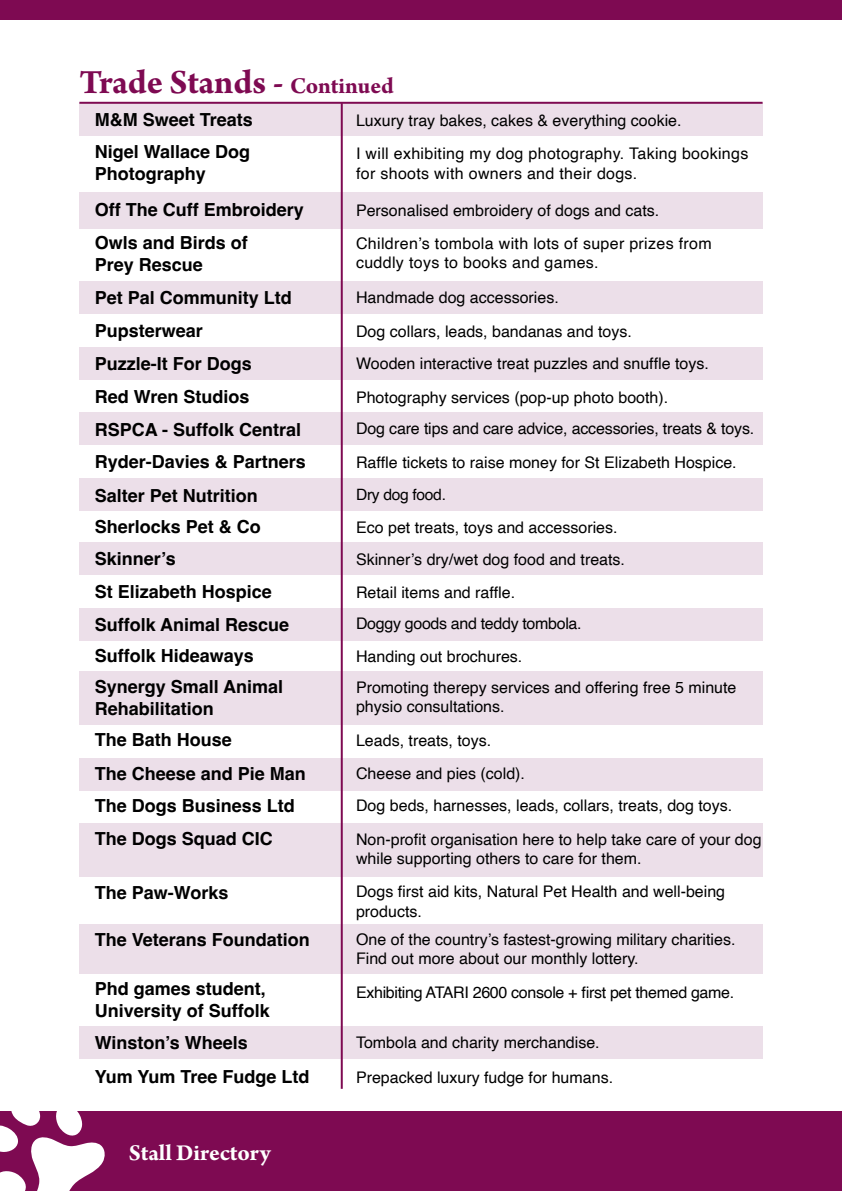
<style>
.page{position:relative;width:842px;height:1191px;background:#fff}
.page>*{position:absolute;margin:0;border:0;box-sizing:border-box;transform-origin:0 0}
.t1{font:700 36px "Arno Pro";letter-spacing:-.005em;color:#7e0a52}
.t2{font:700 24px "Arno Pro";color:#fff}
.t3{font:700 18px/21.6px "Helvetica";color:#000}
.t4{font:16px/19.2px "Helvetica";color:#000}
.t5{font:16px/19.2px "Helvetica";letter-spacing:.02em;color:#000}
.t6{font:16px "Helvetica";letter-spacing:-.02em;color:#000}
.t7{font:15.6px "Helvetica";letter-spacing:-.02em;color:#000}
.s1{font-size:24px}
</style>
<div class="page">
<div style="left:79px;top:103px;width:684px;height:33px;background:#ecdfe9"></div>
<div style="left:0;top:1111px;width:842px;height:80px;background:#7e0a52"></div>
<div style="left:0;top:0;width:842px;height:20px;background:#7e0a52"></div>
<svg style="left:0;top:1111px;width:105px;height:80px"></svg>
<div style="left:79px;top:281px;width:684px;height:32px;background:#ecdfe9"></div>
<div style="left:79px;top:412px;width:684px;height:32px;background:#ecdfe9"></div>
<div style="left:79px;top:542px;width:684px;height:32px;background:#ecdfe9"></div>
<div style="left:79px;top:607px;width:684px;height:33px;background:#ecdfe9"></div>
<div style="left:79px;top:758px;width:684px;height:32px;background:#ecdfe9"></div>
<div style="left:79px;top:1026px;width:684px;height:33px;background:#ecdfe9"></div>
<div style="left:79px;top:924px;width:684px;height:49px;background:#ecdfe9"></div>
<div style="left:79px;top:823px;width:684px;height:53px;background:#ecdfe9"></div>
<div style="left:79px;top:671px;width:684px;height:53px;background:#ecdfe9"></div>
<div style="left:79px;top:478px;width:684px;height:33px;background:#ecdfe9"></div>
<div style="left:79px;top:347px;width:684px;height:33px;background:#ecdfe9"></div>
<div style="left:79px;top:192px;width:684px;height:36px;background:#ecdfe9"></div>
<hr style="left:79px;top:102px;width:684px;height:2px;background:#7e0a52">
<hr style="left:341px;top:103px;width:2px;height:985px;background:#7e0a52">
<h1 class="t1" style="left:79px;top:61px;width:316px">Trade Stands - <span class="s1">Continued</span></h1>
<p class="t3" style="left:95px;top:111px;width:160px">M&amp;M Sweet Treats</p>
<p class="t4" style="left:356px;top:111px;width:327px">Luxury tray bakes, cakes &amp; everything cookie.</p>
<p class="t3" style="left:95px;top:143px;width:157px">Nigel Wallace Dog<br>Photography</p>
<p class="t5" style="left:356px;top:145px;width:394px">I will exhibiting my dog photography. Taking bookings for shoots with owners and their dogs.</p>
<p class="t3" style="left:95px;top:200px;width:211px">Off The Cuff Embroidery</p>
<p class="t4" style="left:356px;top:201px;width:305px">Personalised embroidery of dogs and cats.</p>
<p class="t3" style="left:95px;top:234px;width:155px">Owls and Birds of<br>Prey Rescue</p>
<p class="t5" style="left:356px;top:234px;width:357px">Children’s tombola with lots of super prizes from cuddly toys to books and games.</p>
<p class="t3" style="left:95px;top:289px;width:199px">Pet Pal Community Ltd</p>
<p class="t4" style="left:356px;top:288px;width:204px">Handmade dog accessories.</p>
<p class="t3" style="left:95px;top:322px;width:110px">Pupsterwear</p>
<p class="t4" style="left:356px;top:322px;width:277px">Dog collars, leads, bandanas and toys.</p>
<p class="t3" style="left:95px;top:355px;width:159px">Puzzle-It For Dogs</p>
<p class="t4" style="left:356px;top:354px;width:354px">Wooden interactive treat puzzles and snuffle toys.</p>
<p class="t3" style="left:95px;top:388px;width:156px">Red Wren Studios</p>
<p class="t4" style="left:356px;top:388px;width:314px">Photography services (pop-up photo booth).</p>
<p class="t3" style="left:95px;top:420px;width:208px">RSPCA - Suffolk Central</p>
<p class="t4" style="left:356px;top:419px;width:400px">Dog care tips and care advice, accessories, treats &amp; toys.</p>
<p class="t3" style="left:95px;top:453px;width:213px">Ryder-Davies &amp; Partners</p>
<p class="t4" style="left:356px;top:453px;width:382px">Raffle tickets to raise money for St Elizabeth Hospice.</p>
<p class="t3" style="left:95px;top:487px;width:165px">Salter Pet Nutrition</p>
<p class="t7" style="left:356px;top:483px;width:91px">Dry dog food.</p>
<p class="t3" style="left:95px;top:518px;width:168px">Sherlocks Pet &amp; Co</p>
<p class="t4" style="left:356px;top:518px;width:263px">Eco pet treats, toys and accessories.</p>
<p class="t3" style="left:95px;top:550px;width:83px">Skinner’s</p>
<p class="t4" style="left:356px;top:550px;width:270px">Skinner’s dry/wet dog food and treats.</p>
<p class="t3" style="left:95px;top:583px;width:179px">St Elizabeth Hospice</p>
<p class="t4" style="left:356px;top:583px;width:161px">Retail items and raffle.</p>
<p class="t3" style="left:95px;top:615px;width:196px">Suffolk Animal Rescue</p>
<p class="t6" style="left:356px;top:611px;width:227px">Doggy goods and teddy tombola.</p>
<p class="t3" style="left:95px;top:647px;width:161px">Suffolk Hideaways</p>
<p class="t4" style="left:356px;top:647px;width:168px">Handing out brochures.</p>
<p class="t3" style="left:95px;top:678px;width:190px">Synergy Small Animal<br>Rehabilitation</p>
<p class="t4" style="left:356px;top:678px;width:382px">Promoting therepy services and offering free 5 minute physio consultations.</p>
<p class="t3" style="left:95px;top:730px;width:139px">The Bath House</p>
<p class="t4" style="left:356px;top:731px;width:137px">Leads, treats, toys.</p>
<p class="t3" style="left:95px;top:764px;width:213px">The Cheese and Pie Man</p>
<p class="t4" style="left:356px;top:764px;width:170px">Cheese and pies (cold).</p>
<p class="t3" style="left:95px;top:797px;width:202px">The Dogs Business Ltd</p>
<p class="t4" style="left:356px;top:796px;width:378px">Dog beds, harnesses, leads, collars, treats, dog toys.</p>
<p class="t3" style="left:95px;top:830px;width:180px">The Dogs Squad CIC</p>
<p class="t4" style="left:356px;top:830px;width:407px">Non-profit organisation here to help take care of your dog while supporting others to care for them.</p>
<p class="t3" style="left:95px;top:883px;width:135px">The Paw-Works</p>
<p class="t4" style="left:356px;top:882px;width:371px">Dogs first aid kits, Natural Pet Health and well-being products.</p>
<p class="t3" style="left:95px;top:931px;width:217px">The Veterans Foundation</p>
<p class="t4" style="left:356px;top:930px;width:381px">One of the country’s fastest-growing military charities.<br>Find out more about our monthly lottery.</p>
<p class="t3" style="left:95px;top:980px;width:177px">Phd games student,<br>University of Suffolk</p>
<p class="t6" style="left:356px;top:980px;width:380px">Exhibiting ATARI 2600 console + first pet themed game.</p>
<p class="t3" style="left:95px;top:1034px;width:155px">Winston’s Wheels</p>
<p class="t4" style="left:356px;top:1033px;width:245px">Tombola and charity merchandise.</p>
<p class="t3" style="left:95px;top:1067px;width:216px">Yum Yum Tree Fudge Ltd</p>
<p class="t4" style="left:356px;top:1068px;width:259px">Prepacked luxury fudge for humans.</p>
<h2 class="t2" style="left:129px;top:1139px;width:143px">Stall Directory</h2>
</div>
